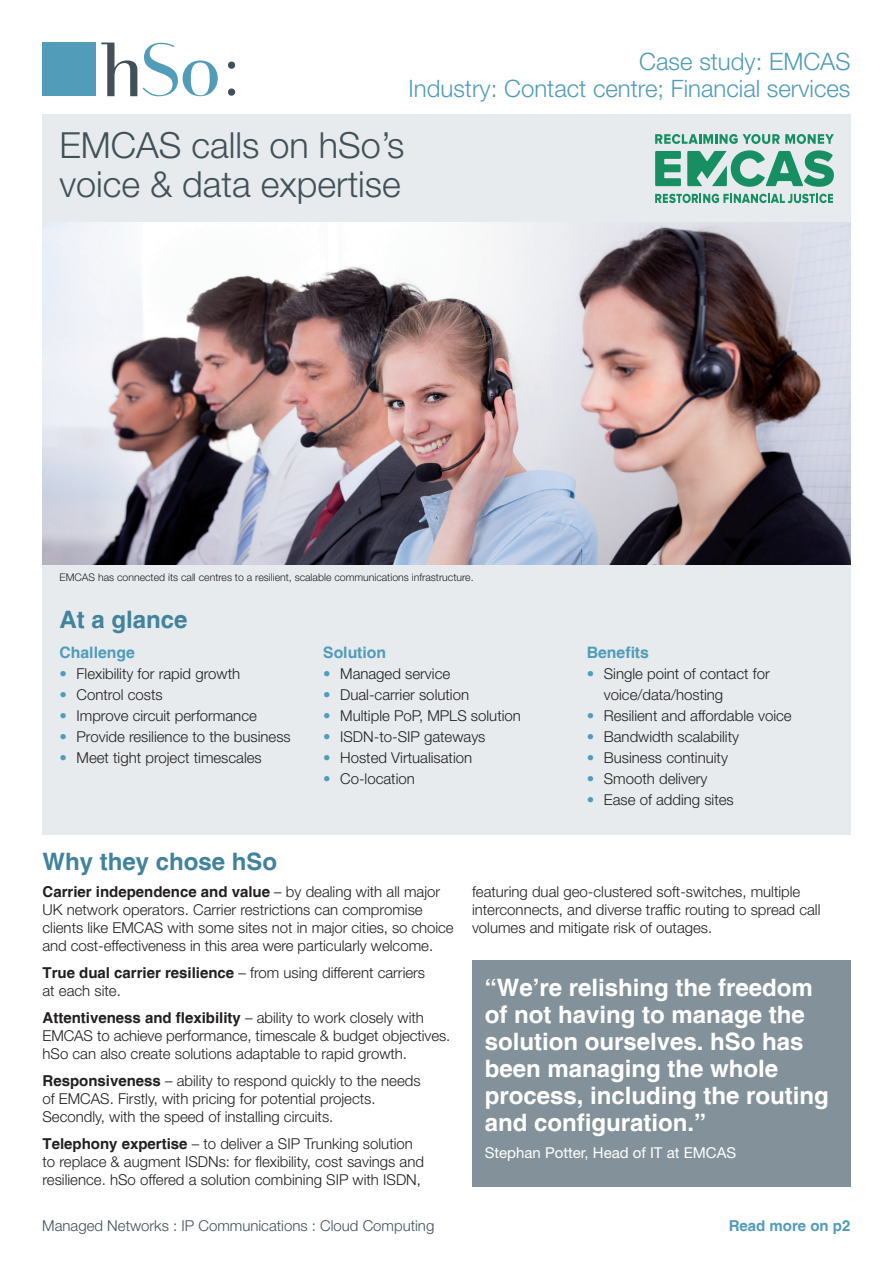
<style>
.page{position:relative;width:893px;height:1263px;background:#fff}
.page>*{position:absolute;margin:0;border:0;box-sizing:border-box;transform-origin:0 0}
.Cover_heading{font:300 36px/39px "Helvetica Neue LT Std";color:#425159}
.t1{font:700 24px/27px "Helvetica";color:#fff}
.Top_header{font:300 24px "Helvetica Neue LT Std";color:#509cb9}
.Heading{font:700 24px "Helvetica";color:#41839c}
.Subheading{font:700 15.75px "Helvetica";color:#509cb9}
.Text{font:300 15px/18px "Helvetica Neue LT Std";color:#231f20}
.Bullet_text_cover{font:300 15px/21px "Helvetica Neue LT Std";color:#231f20}
.Text-2{font:300 15px "Helvetica Neue LT Std";color:#425159}
.Quote_name{font:15px "Helvetica Neue LT Std";color:#fff}
.Text-3{font:700 15px "Helvetica";color:#509cb9}
.t2{font:300 10.5px "Helvetica Neue LT Std";color:#231f20}
.s1{color:#509cb9}
.s2{font-family:"Helvetica";font-weight:700}
</style>
<div class="page">
<div style="left:43px;top:115px;width:808px;height:720px;background:#e7ebed"></div>
<div style="left:43px;top:43px;width:53px;height:53px;background:#509cb9"></div>
<svg style="left:101px;top:43px;width:134px;height:53px"></svg>
<img style="left:43px;top:223px;width:808px;height:342px">
<div style="left:472px;top:961px;width:378px;height:226px;background:#83929a"></div>
<svg style="left:655px;top:151px;width:26px;height:35px"></svg>
<svg style="left:687px;top:150px;width:147px;height:37px"></svg>
<svg style="left:655px;top:134px;width:179px;height:10px"></svg>
<svg style="left:655px;top:194px;width:178px;height:9px"></svg>
<p class="Top_header" style="left:639px;top:46px;width:213px">Case study: EMCAS</p>
<p class="Top_header" style="left:409px;top:73px;width:443px">Industry: Contact centre; Financial services</p>
<p class="Cover_heading" style="left:60px;top:125px;width:346px">EMCAS calls on hSo’s voice &amp; data expertise</p>
<p class="t2" style="left:60px;top:571px;width:416px">EMCAS has connected its call centres to a resilient, scalable communications infrastructure.</p>
<p class="Heading" style="left:60px;top:604px;width:130px">At a glance</p>
<p class="Subheading" style="left:60px;top:642px;width:77px">Challenge</p>
<p class="Bullet_text_cover" style="left:60px;top:662px;width:182px"><span class="s1">•</span> Flexibility for rapid growth</p>
<p class="Bullet_text_cover" style="left:60px;top:683px;width:105px"><span class="s1">•</span> Control costs</p>
<p class="Bullet_text_cover" style="left:60px;top:704px;width:199px"><span class="s1">•</span> Improve circuit performance</p>
<p class="Bullet_text_cover" style="left:60px;top:725px;width:233px"><span class="s1">•</span> Provide resilience to the business</p>
<p class="Bullet_text_cover" style="left:60px;top:746px;width:204px"><span class="s1">•</span> Meet tight project timescales</p>
<p class="Subheading" style="left:323px;top:642px;width:64px">Solution</p>
<p class="Bullet_text_cover" style="left:323px;top:662px;width:129px"><span class="s1">•</span> Managed service</p>
<p class="Bullet_text_cover" style="left:323px;top:683px;width:147px"><span class="s1">•</span> Dual-carrier solution</p>
<p class="Bullet_text_cover" style="left:323px;top:704px;width:199px"><span class="s1">•</span> Multiple PoP, MPLS solution</p>
<p class="Bullet_text_cover" style="left:323px;top:725px;width:164px"><span class="s1">•</span> ISDN-to-SIP gateways</p>
<p class="Bullet_text_cover" style="left:323px;top:746px;width:151px"><span class="s1">•</span> Hosted Virtualisation</p>
<p class="Bullet_text_cover" style="left:323px;top:767px;width:93px"><span class="s1">•</span> Co-location</p>
<p class="Subheading" style="left:587px;top:642px;width:64px">Benefits</p>
<p class="Bullet_text_cover" style="left:604px;top:662px;width:167px;text-indent:-17px"><span class="s1">•</span> Single point of contact for voice/data/hosting</p>
<p class="Bullet_text_cover" style="left:587px;top:704px;width:206px"><span class="s1">•</span> Resilient and affordable voice</p>
<p class="Bullet_text_cover" style="left:587px;top:725px;width:154px"><span class="s1">•</span> Bandwidth scalability</p>
<p class="Bullet_text_cover" style="left:587px;top:746px;width:143px"><span class="s1">•</span> Business continuity</p>
<p class="Bullet_text_cover" style="left:587px;top:767px;width:122px"><span class="s1">•</span> Smooth delivery</p>
<p class="Bullet_text_cover" style="left:587px;top:788px;width:149px"><span class="s1">•</span> Ease of adding sites</p>
<p class="Heading" style="left:43px;top:847px;width:236px">Why they chose hSo</p>
<p class="Text" style="left:43px;top:882px;width:413px"><span class="s2">Carrier independence and value</span> – by dealing with all major UK network operators. Carrier restrictions can compromise clients like EMCAS with some sites not in major cities, so choice and cost-effectiveness in this area were particularly welcome.</p>
<p class="Text" style="left:43px;top:963px;width:384px"><span class="s2">True dual carrier resilience</span> – from using different carriers at each site.</p>
<p class="Text" style="left:43px;top:1008px;width:409px"><span class="s2">Attentiveness and flexibility</span> – ability to work closely with<br>EMCAS to achieve performance, timescale &amp; budget objectives. hSo can also create solutions adaptable to rapid growth.</p>
<p class="Text" style="left:43px;top:1071px;width:380px"><span class="s2">Responsiveness</span> – ability to respond quickly to the needs of EMCAS. Firstly, with pricing for potential projects.<br>Secondly, with the speed of installing circuits.</p>
<p class="Text" style="left:43px;top:1134px;width:383px"><span class="s2">Telephony expertise</span> – to deliver a SIP Trunking solution to replace &amp; augment ISDNs: for flexibility, cost savings and resilience. hSo offered a solution combining SIP with ISDN,</p>
<p class="Text-2" style="left:42px;top:1216px;width:394px">Managed Networks : IP Communications : Cloud Computing</p>
<p class="Text" style="left:472px;top:882px;width:350px">featuring dual geo-clustered soft-switches, multiple interconnects, and diverse traffic routing to spread call volumes and mitigate risk of outages.</p>
<p class="t1" style="left:485px;top:975px;width:346px">“We’re relishing the freedom of not having to manage the solution ourselves. hSo has been managing the whole process, including the routing and configuration.”</p>
<p class="Quote_name" style="left:485px;top:1144px;width:253px">Stephan Potter, Head of IT at EMCAS</p>
<p class="Text-3" style="left:729px;top:1216px;width:123px">Read more on p2</p>
</div>
